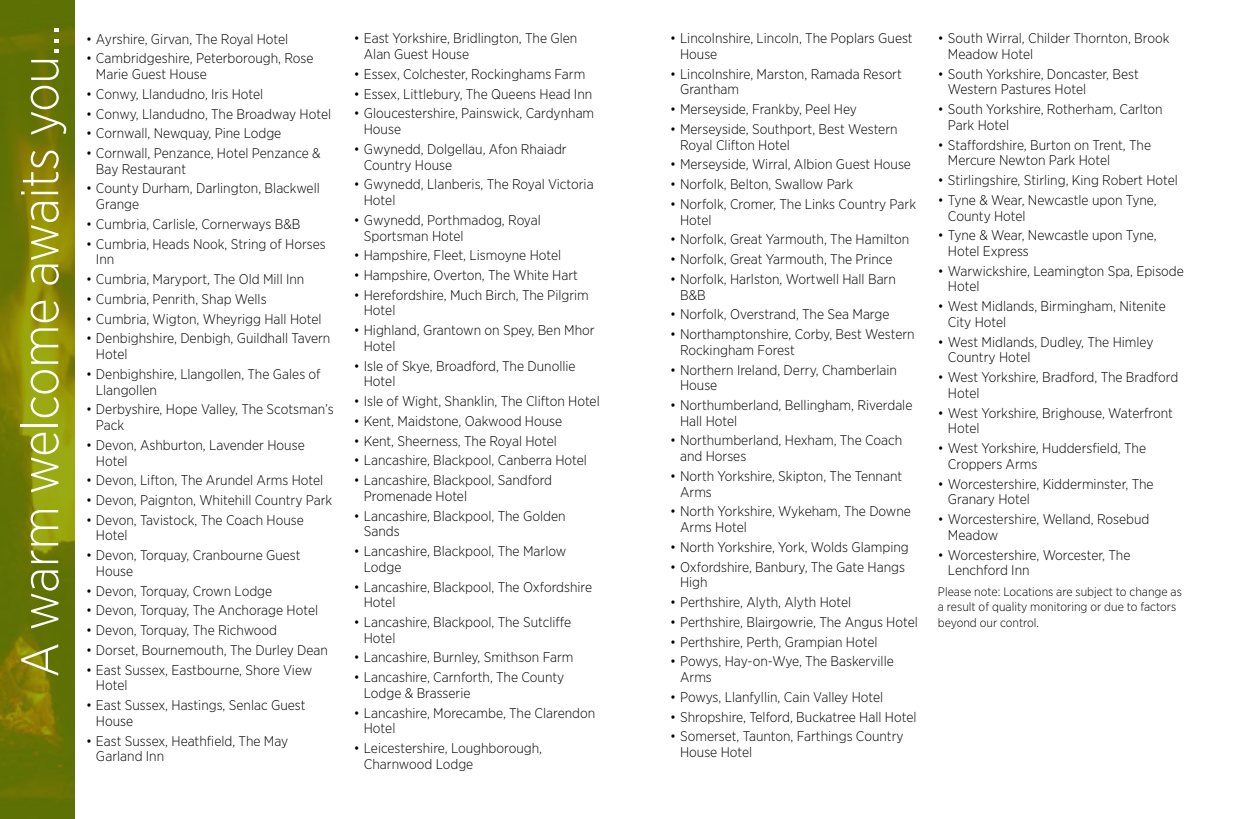
<style>
.page{position:relative;width:1241px;height:819px;background:#fff}
.page>*{position:absolute;margin:0;border:0;box-sizing:border-box;transform-origin:0 0}
.t1{font:300 52.5px "Gotham Narrow";letter-spacing:-.01em;color:#fff}
.t2{font:300 14px/15.8px "Gotham Narrow";color:#000}
.t3{font:300 12.25px/15.8px "Gotham Narrow";color:#000}
</style>
<div class="page">
<img style="left:0;top:0;width:74px;height:819px">
<h1 class="t1" style="left:8px;top:677px;width:654px;rotate:-90deg">A warm welcome awaits you...</h1>
<p class="t2" style="left:86px;top:30px;width:204px">• Ayrshire, Girvan, The Royal Hotel</p>
<p class="t2" style="left:96px;top:50px;width:219px;text-indent:-10px">• Cambridgeshire, Peterborough, Rose<br>Marie Guest House</p>
<p class="t2" style="left:86px;top:86px;width:179px">• Conwy, Llandudno, Iris Hotel</p>
<p class="t2" style="left:86px;top:105px;width:246px">• Conwy, Llandudno, The Broadway Hotel</p>
<p class="t2" style="left:86px;top:125px;width:197px">• Cornwall, Newquay, Pine Lodge</p>
<p class="t2" style="left:96px;top:145px;width:226px;text-indent:-10px">• Cornwall, Penzance, Hotel Penzance &amp;<br>Bay Restaurant</p>
<p class="t2" style="left:96px;top:180px;width:225px;text-indent:-10px">• County Durham, Darlington, Blackwell<br>Grange</p>
<p class="t2" style="left:86px;top:216px;width:216px">• Cumbria, Carlisle, Cornerways B&amp;B</p>
<p class="t2" style="left:96px;top:235px;width:231px;text-indent:-10px">• Cumbria, Heads Nook, String of Horses<br>Inn</p>
<p class="t2" style="left:86px;top:271px;width:220px">• Cumbria, Maryport, The Old Mill Inn</p>
<p class="t2" style="left:86px;top:291px;width:182px">• Cumbria, Penrith, Shap Wells</p>
<p class="t2" style="left:86px;top:310px;width:237px">• Cumbria, Wigton, Wheyrigg Hall Hotel</p>
<p class="t2" style="left:96px;top:330px;width:236px;text-indent:-10px">• Denbighshire, Denbigh, Guildhall Tavern<br>Hotel</p>
<p class="t2" style="left:96px;top:365px;width:226px;text-indent:-10px">• Denbighshire, Llangollen, The Gales of<br>Llangollen</p>
<p class="t2" style="left:96px;top:401px;width:239px;text-indent:-10px">• Derbyshire, Hope Valley, The Scotsman’s<br>Pack</p>
<p class="t2" style="left:96px;top:436px;width:210px;text-indent:-10px">• Devon, Ashburton, Lavender House<br>Hotel</p>
<p class="t2" style="left:86px;top:472px;width:239px">• Devon, Lifton, The Arundel Arms Hotel</p>
<p class="t2" style="left:86px;top:492px;width:248px">• Devon, Paignton, Whitehill Country Park</p>
<p class="t2" style="left:96px;top:511px;width:209px;text-indent:-10px">• Devon, Tavistock, The Coach House<br>Hotel</p>
<p class="t2" style="left:96px;top:547px;width:206px;text-indent:-10px">• Devon, Torquay, Cranbourne Guest<br>House</p>
<p class="t2" style="left:86px;top:582px;width:188px">• Devon, Torquay, Crown Lodge</p>
<p class="t2" style="left:86px;top:602px;width:233px">• Devon, Torquay, The Anchorage Hotel</p>
<p class="t2" style="left:86px;top:622px;width:193px">• Devon, Torquay, The Richwood</p>
<p class="t2" style="left:86px;top:641px;width:243px">• Dorset, Bournemouth, The Durley Dean</p>
<p class="t2" style="left:96px;top:661px;width:218px;text-indent:-10px">• East Sussex, Eastbourne, Shore View<br>Hotel</p>
<p class="t2" style="left:96px;top:696px;width:211px;text-indent:-10px">• East Sussex, Hastings, Senlac Guest<br>House</p>
<p class="t2" style="left:96px;top:732px;width:194px;text-indent:-10px">• East Sussex, Heathfield, The May<br>Garland Inn</p>
<p class="t2" style="left:364px;top:30px;width:215px;text-indent:-10px">• East Yorkshire, Bridlington, The Glen<br>Alan Guest House</p>
<p class="t2" style="left:354px;top:66px;width:233px">• Essex, Colchester, Rockinghams Farm</p>
<p class="t2" style="left:354px;top:85px;width:240px">• Essex, Littlebury, The Queens Head Inn</p>
<p class="t2" style="left:364px;top:105px;width:232px;text-indent:-10px">• Gloucestershire, Painswick, Cardynham<br>House</p>
<p class="t2" style="left:364px;top:141px;width:204px;text-indent:-10px">• Gwynedd, Dolgellau, Afon Rhaiadr<br>Country House</p>
<p class="t2" style="left:364px;top:176px;width:231px;text-indent:-10px">• Gwynedd, Llanberis, The Royal Victoria<br>Hotel</p>
<p class="t2" style="left:364px;top:212px;width:178px;text-indent:-10px">• Gwynedd, Porthmadog, Royal<br>Sportsman Hotel</p>
<p class="t2" style="left:354px;top:247px;width:209px">• Hampshire, Fleet, Lismoyne Hotel</p>
<p class="t2" style="left:354px;top:267px;width:225px">• Hampshire, Overton, The White Hart</p>
<p class="t2" style="left:364px;top:286px;width:226px;text-indent:-10px">• Herefordshire, Much Birch, The Pilgrim<br>Hotel</p>
<p class="t2" style="left:364px;top:322px;width:232px;text-indent:-10px">• Highland, Grantown on Spey, Ben Mhor<br>Hotel</p>
<p class="t2" style="left:364px;top:357px;width:213px;text-indent:-10px">• Isle of Skye, Broadford, The Dunollie<br>Hotel</p>
<p class="t2" style="left:354px;top:393px;width:247px">• Isle of Wight, Shanklin, The Clifton Hotel</p>
<p class="t2" style="left:354px;top:413px;width:210px">• Kent, Maidstone, Oakwood House</p>
<p class="t2" style="left:354px;top:432px;width:204px">• Kent, Sheerness, The Royal Hotel</p>
<p class="t2" style="left:354px;top:452px;width:234px">• Lancashire, Blackpool, Canberra Hotel</p>
<p class="t2" style="left:364px;top:472px;width:190px;text-indent:-10px">• Lancashire, Blackpool, Sandford<br>Promenade Hotel</p>
<p class="t2" style="left:364px;top:507px;width:203px;text-indent:-10px">• Lancashire, Blackpool, The Golden<br>Sands</p>
<p class="t2" style="left:364px;top:543px;width:204px;text-indent:-10px">• Lancashire, Blackpool, The Marlow<br>Lodge</p>
<p class="t2" style="left:364px;top:578px;width:230px;text-indent:-10px">• Lancashire, Blackpool, The Oxfordshire<br>Hotel</p>
<p class="t2" style="left:364px;top:613px;width:209px;text-indent:-10px">• Lancashire, Blackpool, The Sutcliffe<br>Hotel</p>
<p class="t2" style="left:354px;top:649px;width:221px">• Lancashire, Burnley, Smithson Farm</p>
<p class="t2" style="left:364px;top:669px;width:202px;text-indent:-10px">• Lancashire, Carnforth, The County<br>Lodge &amp; Brasserie</p>
<p class="t2" style="left:364px;top:704px;width:233px;text-indent:-10px">• Lancashire, Morecambe, The Clarendon<br>Hotel</p>
<p class="t2" style="left:364px;top:740px;width:180px;text-indent:-10px">• Leicestershire, Loughborough,<br>Charnwood Lodge</p>
<p class="t2" style="left:680px;top:30px;width:234px;text-indent:-10px">• Lincolnshire, Lincoln, The Poplars Guest<br>House</p>
<p class="t2" style="left:680px;top:66px;width:223px;text-indent:-10px">• Lincolnshire, Marston, Ramada Resort<br>Grantham</p>
<p class="t2" style="left:670px;top:101px;width:188px">• Merseyside, Frankby, Peel Hey</p>
<p class="t2" style="left:680px;top:121px;width:219px;text-indent:-10px">• Merseyside, Southport, Best Western<br>Royal Clifton Hotel</p>
<p class="t2" style="left:670px;top:156px;width:242px">• Merseyside, Wirral, Albion Guest House</p>
<p class="t2" style="left:670px;top:176px;width:184px">• Norfolk, Belton, Swallow Park</p>
<p class="t2" style="left:680px;top:196px;width:237px;text-indent:-10px">• Norfolk, Cromer, The Links Country Park<br>Hotel</p>
<p class="t2" style="left:670px;top:231px;width:240px">• Norfolk, Great Yarmouth, The Hamilton</p>
<p class="t2" style="left:670px;top:251px;width:224px">• Norfolk, Great Yarmouth, The Prince</p>
<p class="t2" style="left:680px;top:271px;width:217px;text-indent:-10px">• Norfolk, Harlston, Wortwell Hall Barn<br>B&amp;B</p>
<p class="t2" style="left:670px;top:306px;width:221px">• Norfolk, Overstrand, The Sea Marge</p>
<p class="t2" style="left:680px;top:326px;width:236px;text-indent:-10px">• Northamptonshire, Corby, Best Western<br>Rockingham Forest</p>
<p class="t2" style="left:680px;top:361px;width:218px;text-indent:-10px">• Northern Ireland, Derry, Chamberlain<br>House</p>
<p class="t2" style="left:680px;top:397px;width:234px;text-indent:-10px">• Northumberland, Bellingham, Riverdale<br>Hall Hotel</p>
<p class="t2" style="left:680px;top:432px;width:224px;text-indent:-10px">• Northumberland, Hexham, The Coach and Horses</p>
<p class="t2" style="left:680px;top:468px;width:224px;text-indent:-10px">• North Yorkshire, Skipton, The Tennant<br>Arms</p>
<p class="t2" style="left:680px;top:503px;width:232px;text-indent:-10px">• North Yorkshire, Wykeham, The Downe<br>Arms Hotel</p>
<p class="t2" style="left:670px;top:538px;width:240px">• North Yorkshire, York, Wolds Glamping</p>
<p class="t2" style="left:680px;top:558px;width:226px;text-indent:-10px">• Oxfordshire, Banbury, The Gate Hangs<br>High</p>
<p class="t2" style="left:670px;top:594px;width:183px">• Perthshire, Alyth, Alyth Hotel</p>
<p class="t2" style="left:670px;top:613px;width:249px">• Perthshire, Blairgowrie, The Angus Hotel</p>
<p class="t2" style="left:670px;top:633px;width:209px">• Perthshire, Perth, Grampian Hotel</p>
<p class="t2" style="left:680px;top:653px;width:215px;text-indent:-10px">• Powys, Hay-on-Wye, The Baskerville<br>Arms</p>
<p class="t2" style="left:670px;top:688px;width:215px">• Powys, Llanfyllin, Cain Valley Hotel</p>
<p class="t2" style="left:670px;top:708px;width:248px">• Shropshire, Telford, Buckatree Hall Hotel</p>
<p class="t2" style="left:680px;top:728px;width:225px;text-indent:-10px">• Somerset, Taunton, Farthings Country<br>House Hotel</p>
<p class="t2" style="left:947px;top:30px;width:223px;text-indent:-10px">• South Wirral, Childer Thornton, Brook<br>Meadow Hotel</p>
<p class="t2" style="left:947px;top:65px;width:192px;text-indent:-10px">• South Yorkshire, Doncaster, Best<br>Western Pastures Hotel</p>
<p class="t2" style="left:947px;top:101px;width:216px;text-indent:-10px">• South Yorkshire, Rotherham, Carlton<br>Park Hotel</p>
<p class="t2" style="left:947px;top:136px;width:205px;text-indent:-10px">• Staffordshire, Burton on Trent, The<br>Mercure Newton Park Hotel</p>
<p class="t2" style="left:937px;top:172px;width:241px">• Stirlingshire, Stirling, King Robert Hotel</p>
<p class="t2" style="left:947px;top:191px;width:210px;text-indent:-10px">• Tyne &amp; Wear, Newcastle upon Tyne,<br>County Hotel</p>
<p class="t2" style="left:947px;top:227px;width:210px;text-indent:-10px">• Tyne &amp; Wear, Newcastle upon Tyne,<br>Hotel Express</p>
<p class="t2" style="left:947px;top:262px;width:237px;text-indent:-10px">• Warwickshire, Leamington Spa, Episode<br>Hotel</p>
<p class="t2" style="left:947px;top:298px;width:219px;text-indent:-10px">• West Midlands, Birmingham, Nitenite<br>City Hotel</p>
<p class="t2" style="left:947px;top:333px;width:207px;text-indent:-10px">• West Midlands, Dudley, The Himley<br>Country Hotel</p>
<p class="t2" style="left:947px;top:369px;width:232px;text-indent:-10px">• West Yorkshire, Bradford, The Bradford<br>Hotel</p>
<p class="t2" style="left:947px;top:404px;width:226px;text-indent:-10px">• West Yorkshire, Brighouse, Waterfront<br>Hotel</p>
<p class="t2" style="left:947px;top:440px;width:200px;text-indent:-10px">• West Yorkshire, Huddersfield, The<br>Croppers Arms</p>
<p class="t2" style="left:947px;top:475px;width:207px;text-indent:-10px">• Worcestershire, Kidderminster, The<br>Granary Hotel</p>
<p class="t2" style="left:947px;top:511px;width:203px;text-indent:-10px">• Worcestershire, Welland, Rosebud<br>Meadow</p>
<p class="t2" style="left:947px;top:546px;width:184px;text-indent:-10px">• Worcestershire, Worcester, The<br>Lenchford Inn</p>
<p class="t3" style="left:937px;top:583px;width:245px">Please note: Locations are subject to change as a result of quality monitoring or due to factors beyond our control.</p>
</div>
